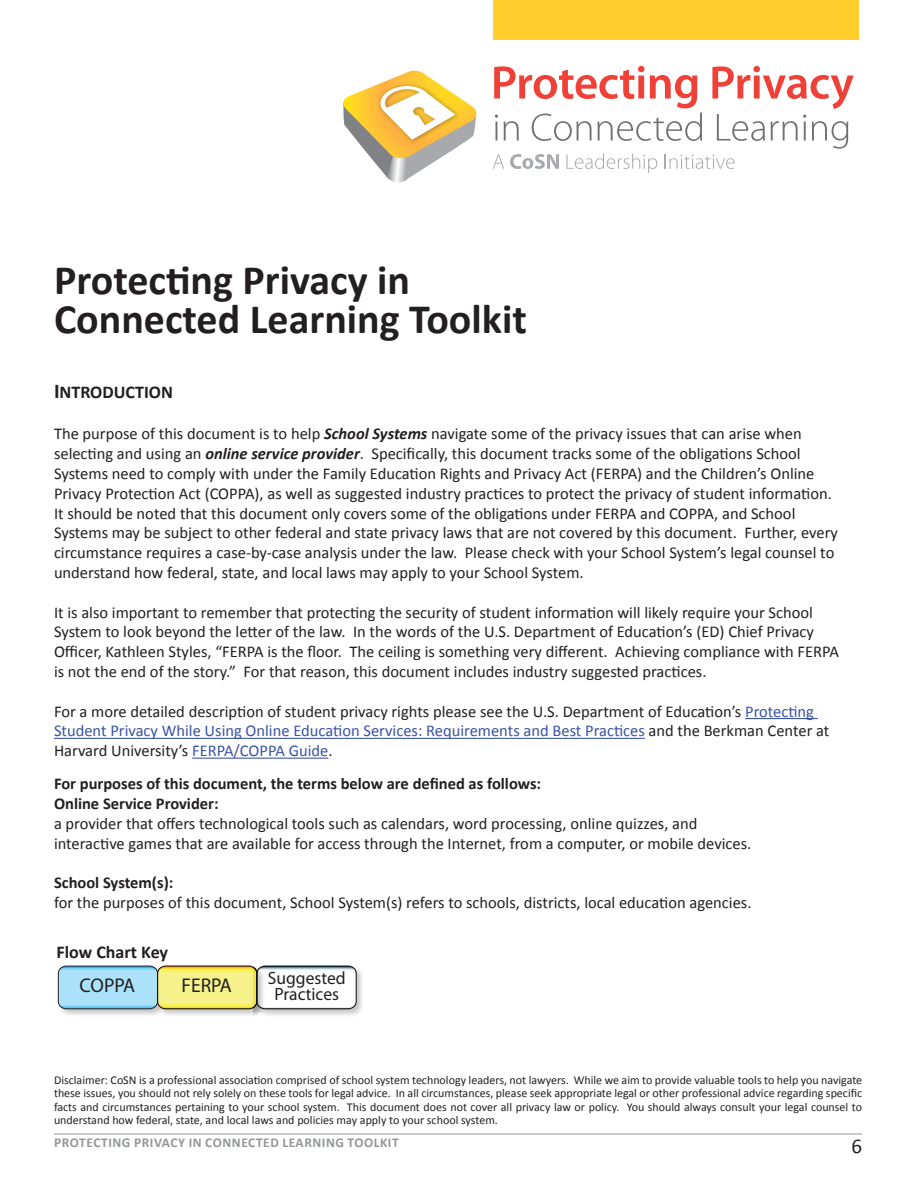
<style>
.page{position:relative;width:918px;height:1188px;background:#fff}
.page>*{position:absolute;margin:0;border:0;box-sizing:border-box;transform-origin:0 0}
.t1{font:700 42px/39px "Calibri";color:#231f20}
.t2{font:21px "Calibri";color:#231f20}
.t3{font:19.95px "Myriad Pro";color:#231f20}
.t4{font:700 18px "Calibri";color:#231f20}
.t5{font:17.85px/15.9px "Myriad Pro";color:#231f20;text-align:center}
.t6{font:16.5px/19.8px "Calibri";color:#231f20}
.t7{font:700 16.5px "Calibri";color:#231f20}
.t8{font:700 13.5px "Calibri";letter-spacing:.04em;color:#949698}
.t9{font:12px/13.5px "Calibri";color:#231f20;text-align:justify}
.s1{font-size:21px}
.s2{font-weight:700;font-style:italic}
.s3{color:#3953a4}
</style>
<div class="page">
<hr style="left:54px;top:1134px;width:808px;height:1px;background:#949698">
<hr style="left:745px;top:718px;width:73px;height:1px;background:#3953a4">
<hr style="left:54px;top:738px;width:591px;height:1px;background:#3953a4">
<hr style="left:192px;top:758px;width:136px;height:1px;background:#3953a4">
<svg style="left:343px;top:71px;width:134px;height:112px"></svg>
<svg style="left:493px;top:66px;width:361px;height:107px"></svg>
<div style="left:493px;top:0;width:366px;height:40px;background:#ffce2d"></div>
<img style="left:154px;top:1010px;width:100px;height:6px">
<img style="left:254px;top:969px;width:108px;height:47px">
<svg style="left:57px;top:965px;width:300px;height:45px"></svg>
<p class="t1" style="left:54px;top:259px;width:474px">Protecting Privacy in<br>Connected Learning Toolkit</p>
<p class="t4" style="left:54px;top:381px;width:120px"><span class="s1">I</span>NTRODUCTION</p>
<p class="t6" style="left:54px;top:423px;width:785px">The purpose of this document is to help <span class="s2">School Systems</span> navigate some of the privacy issues that can arise when selecting and using an <span class="s2">online service provider</span>. Specifically, this document tracks some of the obligations School Systems need to comply with under the Family Education Rights and Privacy Act (FERPA) and the Children’s Online Privacy Protection Act (COPPA), as well as suggested industry practices to protect the privacy of student information.<br>It should be noted that this document only covers some of the obligations under FERPA and COPPA, and School Systems may be subject to other federal and state privacy laws that are not covered by this document. Further, every circumstance requires a case-by-case analysis under the law. Please check with your School System’s legal counsel to understand how federal, state, and local laws may apply to your School System.</p>
<p class="t6" style="left:54px;top:602px;width:787px">It is also important to remember that protecting the security of student information will likely require your School System to look beyond the letter of the law. In the words of the U.S. Department of Education’s (ED) Chief Privacy Officer, Kathleen Styles, “FERPA is the floor. The ceiling is something very different. Achieving compliance with FERPA is not the end of the story.” For that reason, this document includes industry suggested practices.</p>
<p class="t6" style="left:54px;top:701px;width:777px">For a more detailed description of student privacy rights please see the U.S. Department of Education’s <span class="s3">Protecting<br>Student Privacy While Using Online Education Services: Requirements and Best Practices</span> and the Berkman Center at<br>Harvard University’s <span class="s3">FERPA/COPPA Guide</span>.</p>
<p class="t7" style="left:54px;top:774px;width:489px">For purposes of this document, the terms below are defined as follows:</p>
<p class="t7" style="left:54px;top:793px;width:166px">Online Service Provider:</p>
<p class="t6" style="left:54px;top:813px;width:699px">a provider that offers technological tools such as calendars, word processing, online quizzes, and interactive games that are available for access through the Internet, from a computer, or mobile devices.</p>
<p class="t7" style="left:54px;top:873px;width:121px">School System(s):</p>
<p class="t6" style="left:54px;top:892px;width:699px">for the purposes of this document, School System(s) refers to schools, districts, local education agencies.</p>
<p class="t4" style="left:57px;top:941px;width:113px">Flow Chart Key</p>
<p class="t3" style="left:80px;top:975px;width:57px">COPPA</p>
<p class="t3" style="left:182px;top:975px;width:52px">FERPA</p>
<p class="t5" style="left:268px;top:971px;width:79px">Suggested<br>Practices</p>
<p class="t9" style="left:54px;top:1072px;width:810px">Disclaimer: CoSN is a professional association comprised of school system technology leaders, not lawyers. While we aim to provide valuable tools to help you navigate these issues, you should not rely solely on these tools for legal advice. In all circumstances, please seek appropriate legal or other professional advice regarding specific facts and circumstances pertaining to your school system. This document does not cover all privacy law or policy. You should always consult your legal counsel to understand how federal, state, and local laws and policies may apply to your school system.</p>
<p class="t2" style="left:852px;top:1133px;width:12px">6</p>
<p class="t8" style="left:54px;top:1134px;width:346px">PROTECTING PRIVACY IN CONNECTED LEARNING TOOLKIT</p>
</div>
